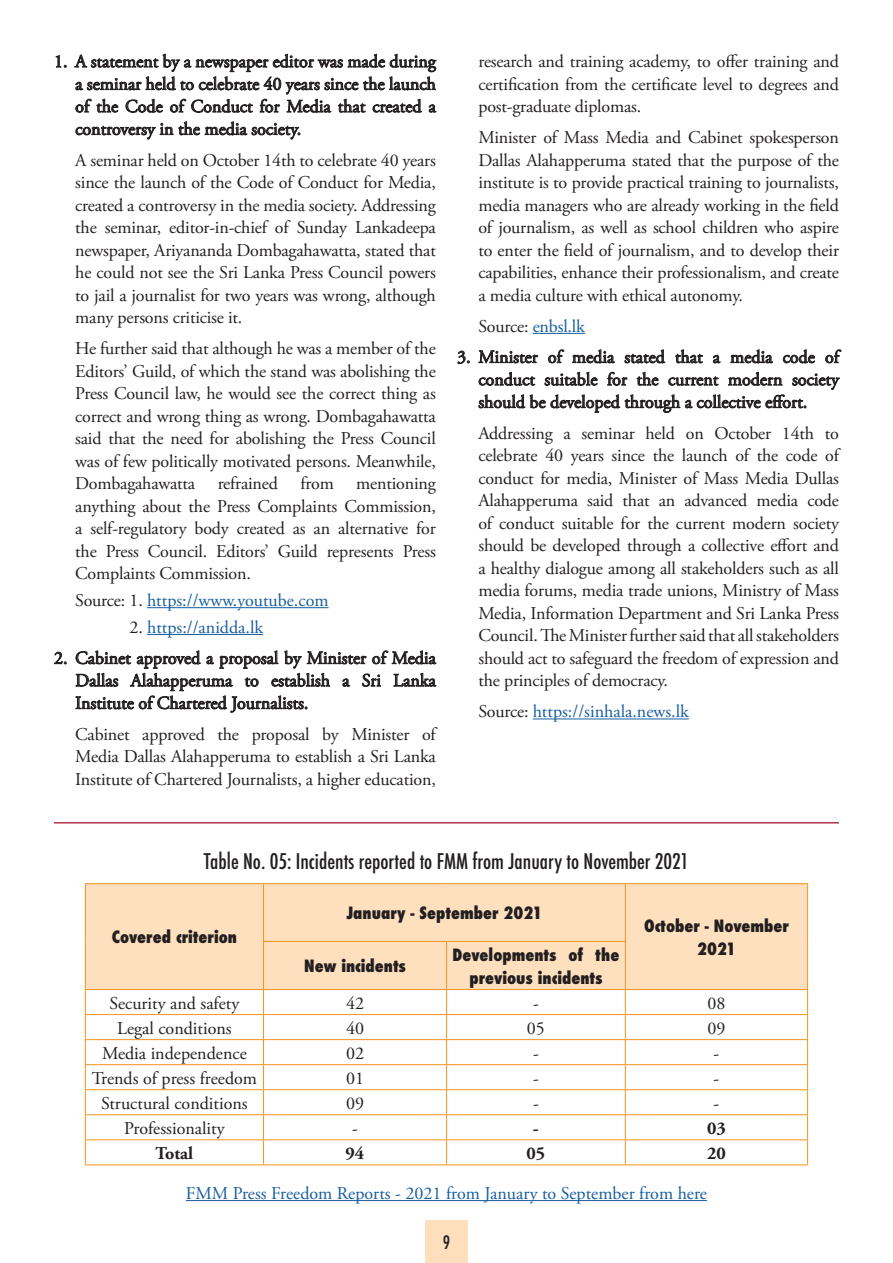
<style>
.page{position:relative;width:893px;height:1263px;background:#fff}
.page>*{position:absolute;margin:0;border:0;box-sizing:border-box;transform-origin:0 0}
.t1{font:500 condensed 21px "Futura";color:#231f20}
.t2{font:18px/22.5px "Adobe Garamond Pro";letter-spacing:-.01em;color:#231f20;text-align:justify}
.t3{font:18px "Adobe Garamond Pro";color:#175d9e}
.t4{font:700 18px "Adobe Garamond Pro";color:#231f20}
.t5{font:500 condensed 18px "Futura";color:#231f20}
.t6{font:800 condensed 16.5px/22.5px "Futura";color:#231f20;text-align:center}
.s1{color:#231f20}
</style>
<div class="page">
<hr style="left:54px;top:822px;width:785px;height:1px;background:#af374a">
<hr style="left:147px;top:607px;width:182px;height:1px;background:#175d9e">
<hr style="left:147px;top:634px;width:116px;height:1px;background:#175d9e">
<svg style="left:56px;top:55px;width:10px;height:12px"></svg>
<svg style="left:75px;top:53px;width:361px;height:87px"></svg>
<svg style="left:54px;top:652px;width:12px;height:12px"></svg>
<svg style="left:76px;top:650px;width:360px;height:63px"></svg>
<hr style="left:533px;top:333px;width:52px;height:1px;background:#175d9e">
<hr style="left:533px;top:718px;width:156px;height:1px;background:#175d9e">
<svg style="left:458px;top:351px;width:11px;height:13px"></svg>
<svg style="left:479px;top:349px;width:362px;height:64px"></svg>
<hr style="left:186px;top:1200px;width:521px;height:1px;background:#175d9e">
<div style="left:86px;top:884px;width:721px;height:105px;background:#fee0bf"></div>
<hr style="left:85px;top:883px;width:179px;height:1px;background:#f7931d">
<hr style="left:85px;top:884px;width:1px;height:57px;background:#f7931d">
<hr style="left:264px;top:883px;width:183px;height:1px;background:#f7931d">
<hr style="left:263px;top:884px;width:1px;height:57px;background:#f7931d">
<hr style="left:447px;top:883px;width:178px;height:1px;background:#f7931d">
<hr style="left:625px;top:883px;width:183px;height:1px;background:#f7931d">
<hr style="left:625px;top:884px;width:1px;height:57px;background:#f7931d">
<hr style="left:807px;top:884px;width:1px;height:57px;background:#f7931d">
<hr style="left:85px;top:941px;width:1px;height:48px;background:#f7931d">
<hr style="left:807px;top:941px;width:1px;height:48px;background:#f7931d">
<hr style="left:85px;top:989px;width:179px;height:1px;background:#f7931d">
<hr style="left:625px;top:989px;width:183px;height:1px;background:#f7931d">
<hr style="left:85px;top:1014px;width:179px;height:1px;background:#f7931d">
<hr style="left:264px;top:1014px;width:183px;height:1px;background:#f7931d">
<hr style="left:447px;top:1014px;width:178px;height:1px;background:#f7931d">
<hr style="left:625px;top:1014px;width:183px;height:1px;background:#f7931d">
<hr style="left:85px;top:1039px;width:179px;height:1px;background:#f7931d">
<hr style="left:264px;top:1039px;width:183px;height:1px;background:#f7931d">
<hr style="left:447px;top:1039px;width:178px;height:1px;background:#f7931d">
<hr style="left:625px;top:1039px;width:183px;height:1px;background:#f7931d">
<hr style="left:85px;top:1064px;width:179px;height:1px;background:#f7931d">
<hr style="left:264px;top:1064px;width:183px;height:1px;background:#f7931d">
<hr style="left:447px;top:1064px;width:178px;height:1px;background:#f7931d">
<hr style="left:625px;top:1064px;width:183px;height:1px;background:#f7931d">
<hr style="left:85px;top:1089px;width:179px;height:1px;background:#f7931d">
<hr style="left:264px;top:1089px;width:183px;height:1px;background:#f7931d">
<hr style="left:447px;top:1089px;width:178px;height:1px;background:#f7931d">
<hr style="left:625px;top:1089px;width:183px;height:1px;background:#f7931d">
<hr style="left:85px;top:1114px;width:179px;height:1px;background:#f7931d">
<hr style="left:264px;top:1114px;width:183px;height:1px;background:#f7931d">
<hr style="left:447px;top:1114px;width:178px;height:1px;background:#f7931d">
<hr style="left:625px;top:1114px;width:183px;height:1px;background:#f7931d">
<hr style="left:85px;top:1139px;width:179px;height:1px;background:#f7931d">
<svg style="left:85px;top:990px;width:1px;height:174px"></svg>
<hr style="left:264px;top:1139px;width:183px;height:1px;background:#f7931d">
<svg style="left:263px;top:990px;width:1px;height:174px"></svg>
<hr style="left:447px;top:1139px;width:178px;height:1px;background:#f7931d">
<svg style="left:446px;top:990px;width:1px;height:174px"></svg>
<hr style="left:625px;top:1139px;width:183px;height:1px;background:#f7931d">
<svg style="left:625px;top:990px;width:1px;height:174px"></svg>
<svg style="left:807px;top:990px;width:1px;height:174px"></svg>
<hr style="left:85px;top:1164px;width:179px;height:1px;background:#f7931d">
<hr style="left:264px;top:1164px;width:183px;height:1px;background:#f7931d">
<hr style="left:447px;top:1164px;width:178px;height:1px;background:#f7931d">
<hr style="left:625px;top:1164px;width:183px;height:1px;background:#f7931d">
<hr style="left:263px;top:942px;width:1px;height:47px;background:#f7931d">
<hr style="left:263px;top:941px;width:184px;height:1px;background:#f7931d">
<hr style="left:447px;top:941px;width:179px;height:1px;background:#f7931d">
<hr style="left:446px;top:942px;width:1px;height:47px;background:#f7931d">
<hr style="left:625px;top:942px;width:1px;height:47px;background:#f7931d">
<hr style="left:264px;top:989px;width:183px;height:1px;background:#f7931d">
<hr style="left:447px;top:989px;width:178px;height:1px;background:#f7931d">
<div style="left:425px;top:1220px;width:43px;height:43px;background:#fddfbe"></div>
<p class="t2" style="left:75px;top:51px;width:362px;text-indent:-21px">1. A statement by a newspaper editor was made during a seminar held to celebrate 40 years since the launch of the Code of Conduct for Media that created a controversy in the media society.</p>
<p class="t2" style="left:75px;top:149px;width:362px">A seminar held on October 14th to celebrate 40 years since the launch of the Code of Conduct for Media, created a controversy in the media society. Addressing the seminar, editor-in-chief of Sunday Lankadeepa newspaper, Ariyananda Dombagahawatta, stated that he could not see the Sri Lanka Press Council powers to jail a journalist for two years was wrong, although many persons criticise it.</p>
<p class="t2" style="left:75px;top:338px;width:362px">He further said that although he was a member of the Editors’ Guild, of which the stand was abolishing the Press Council law, he would see the correct thing as correct and wrong thing as wrong. Dombagahawatta said that the need for abolishing the Press Council was of few politically motivated persons. Meanwhile, Dombagahawatta refrained from mentioning anything about the Press Complaints Commission, a self-regulatory body created as an alternative for the Press Council. Editors’ Guild represents Press Complaints Commission.</p>
<p class="t3" style="left:75px;top:589px;width:255px"><span class="s1">Source: 1.</span> https://www.youtube.com</p>
<p class="t3" style="left:130px;top:616px;width:135px"><span class="s1">2.</span> https://anidda.lk</p>
<p class="t2" style="left:75px;top:647px;width:362px;text-indent:-21px">2. Cabinet approved a proposal by Minister of Media Dallas Alahapperuma to establish a Sri Lanka Institute of Chartered Journalists.</p>
<p class="t2" style="left:75px;top:723px;width:362px">Cabinet approved the proposal by Minister of Media Dallas Alahapperuma to establish a Sri Lanka Institute of Chartered Journalists, a higher education,</p>
<p class="t2" style="left:478px;top:51px;width:362px">research and training academy, to offer training and certification from the certificate level to degrees and post-graduate diplomas.</p>
<p class="t2" style="left:478px;top:127px;width:362px">Minister of Mass Media and Cabinet spokesperson Dallas Alahapperuma stated that the purpose of the institute is to provide practical training to journalists, media managers who are already working in the field of journalism, as well as school children who aspire to enter the field of journalism, and to develop their capabilities, enhance their professionalism, and create a media culture with ethical autonomy.</p>
<p class="t3" style="left:478px;top:315px;width:108px"><span class="s1">Source:</span> enbsl.lk</p>
<p class="t2" style="left:478px;top:346px;width:362px;text-indent:-21px">3. Minister of media stated that a media code of conduct suitable for the current modern society should be developed through a collective effort.</p>
<p class="t2" style="left:478px;top:422px;width:362px">Addressing a seminar held on October 14th to celebrate 40 years since the launch of the code of conduct for media, Minister of Mass Media Dullas Alahapperuma said that an advanced media code of conduct suitable for the current modern society should be developed through a collective effort and a healthy dialogue among all stakeholders such as all media forums, media trade unions, Ministry of Mass Media, Information Department and Sri Lanka Press Council. The Minister further said that all stakeholders should act to safeguard the freedom of expression and the principles of democracy.</p>
<p class="t3" style="left:478px;top:701px;width:212px"><span class="s1">Source:</span> https://sinhala.news.lk</p>
<p class="t1" style="left:204px;top:848px;width:486px">Table No. 05: Incidents reported to FMM from January to November 2021</p>
<p class="t6" style="left:112px;top:926px;width:127px">Covered criterion</p>
<p class="t6" style="left:347px;top:902px;width:197px">January - September 2021</p>
<p class="t6" style="left:304px;top:955px;width:103px">New incidents</p>
<p class="t6" style="left:453px;top:944px;width:168px">Developments of the previous incidents</p>
<p class="t6" style="left:644px;top:915px;width:146px">October - November<br>2021</p>
<p class="t2" style="left:110px;top:992px;width:131px">Security and safety</p>
<p class="t2" style="left:346px;top:992px;width:19px">42</p>
<p class="t2" style="left:533px;top:992px;width:7px">-</p>
<p class="t2" style="left:707px;top:992px;width:19px">08</p>
<p class="t2" style="left:117px;top:1017px;width:116px">Legal conditions</p>
<p class="t2" style="left:346px;top:1017px;width:19px">40</p>
<p class="t2" style="left:527px;top:1017px;width:19px">05</p>
<p class="t2" style="left:707px;top:1017px;width:19px">09</p>
<p class="t2" style="left:102px;top:1042px;width:146px">Media independence</p>
<p class="t2" style="left:346px;top:1042px;width:19px">02</p>
<p class="t2" style="left:533px;top:1042px;width:7px">-</p>
<p class="t2" style="left:713px;top:1042px;width:7px">-</p>
<p class="t2" style="left:92px;top:1067px;width:167px">Trends of press freedom</p>
<p class="t2" style="left:346px;top:1067px;width:19px">01</p>
<p class="t2" style="left:533px;top:1067px;width:7px">-</p>
<p class="t2" style="left:713px;top:1067px;width:7px">-</p>
<p class="t2" style="left:101px;top:1092px;width:148px">Structural conditions</p>
<p class="t2" style="left:346px;top:1092px;width:19px">09</p>
<p class="t2" style="left:533px;top:1092px;width:7px">-</p>
<p class="t2" style="left:713px;top:1092px;width:7px">-</p>
<p class="t2" style="left:124px;top:1117px;width:102px">Professionality</p>
<p class="t2" style="left:352px;top:1117px;width:7px">-</p>
<p class="t4" style="left:533px;top:1118px;width:7px">-</p>
<p class="t4" style="left:707px;top:1118px;width:20px">03</p>
<p class="t4" style="left:156px;top:1143px;width:39px">Total</p>
<p class="t4" style="left:346px;top:1143px;width:20px">94</p>
<p class="t4" style="left:526px;top:1143px;width:20px">05</p>
<p class="t4" style="left:707px;top:1143px;width:20px">20</p>
<p class="t3" style="left:186px;top:1182px;width:523px">FMM Press Freedom Reports - 2021 from January to September from here</p>
<p class="t5" style="left:443px;top:1230px;width:9px">9</p>
</div>
